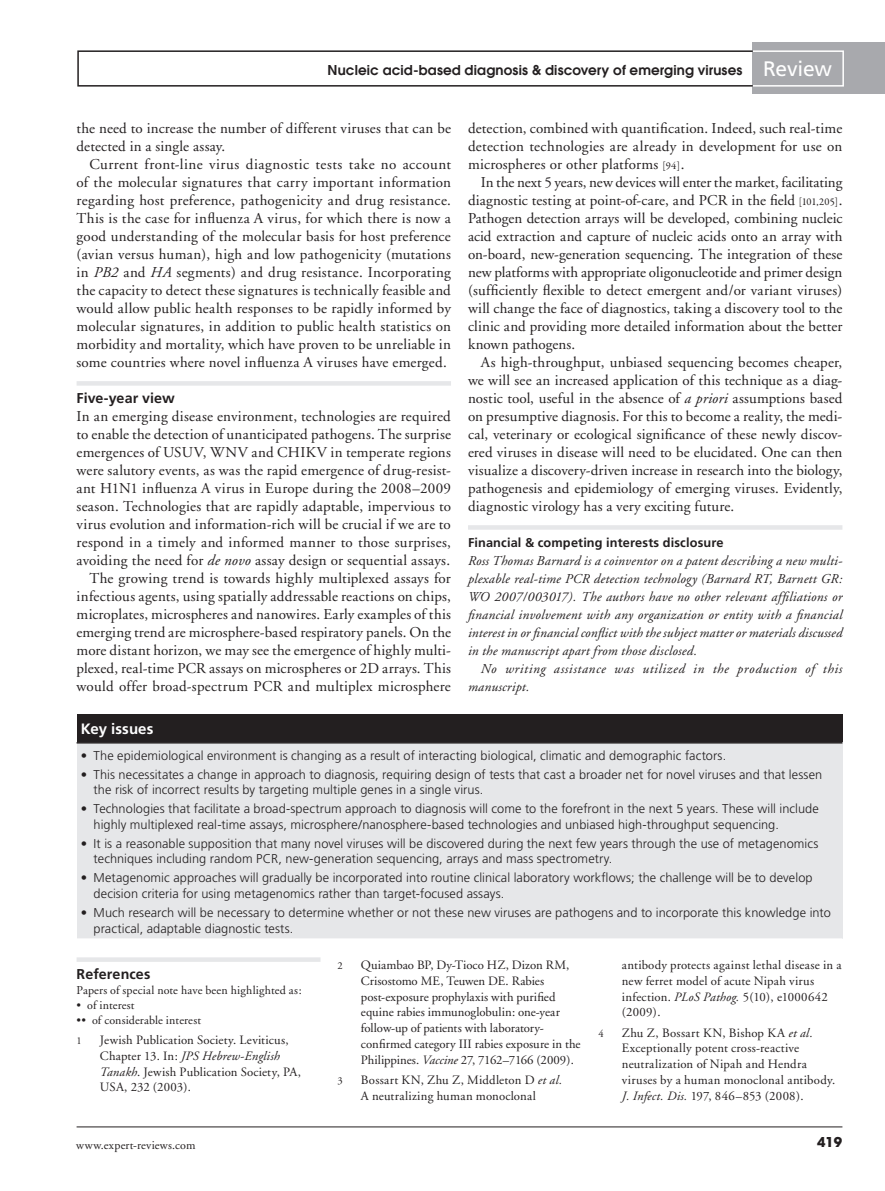
<style>
.page{position:relative;width:885px;height:1191px;background:#fff}
.page>*{position:absolute;margin:0;border:0;box-sizing:border-box;transform-origin:0 0}
.bodyindent{font:15px/18px "Adobe Garamond";letter-spacing:.01em;color:#231f20;text-align:justify}
.bodyfirst{font:15px/18px "Adobe Garamond";letter-spacing:.02em;color:#231f20;text-align:justify}
.tabletitle{font:700 15px "Frutiger";letter-spacing:.005em;color:#fff}
.crosshead1{font:700 14.25px "Frutiger";letter-spacing:.005em;color:#231f20}
.ackbodyfirst{font:italic 13.5px/18px "Adobe Garamond";letter-spacing:.015em;color:#231f20;text-align:justify}
.ackbodyindent{font:italic 13.5px/18px "Adobe Garamond";letter-spacing:.045em;color:#231f20}
.t1{font:600 13.5px "Avant Garde";letter-spacing:.01em;color:#231f20}
.t2{font:700 13.5px "Avant Garde";color:#231f20}
.boxbullet{font:300 12.75px/15.8px "Frutiger";letter-spacing:.005em;color:#231f20}
.reference{font:12.75px/15.8px "Adobe Garamond";letter-spacing:.01em;color:#231f20}
.ackhead{font:700 12.75px "Frutiger";letter-spacing:.01em;color:#231f20}
.refblurb{font:12px "Adobe Garamond";letter-spacing:.015em;color:#231f20}
.reference-2{font:10.5px "Adobe Garamond";color:#231f20}
.s1{font-family:"Frutiger";font-weight:400;font-size:21px;color:#fff}
.s2{font-style:italic}
.s3{font-family:"Garamond Premr Pro";font-size:10.5px}
</style>
<div class="page">
<hr style="left:77px;top:1126px;width:765px;height:1px;background:#231f20">
<div style="left:752px;top:43px;width:132px;height:51px;background:#a8a9ad"></div>
<div style="left:751px;top:50px;width:92px;height:37px;border:2px solid #fff"></div>
<div style="left:77px;top:50px;width:676px;height:37px;border:2px solid #231f20"></div>
<div style="left:77px;top:381px;width:374px;height:5px;background:#e6e7e9"></div>
<div style="left:468px;top:525px;width:374px;height:5px;background:#e6e7e9"></div>
<div style="left:77px;top:714px;width:765px;height:29px;background:#231f20"></div>
<div style="left:77px;top:743px;width:765px;height:196px;background:#e6e7e9"></div>
<hr style="left:77px;top:938px;width:765px;height:1px;background:#fff">
<div style="left:77px;top:957px;width:243px;height:5px;background:#e6e7e9"></div>
<p class="t1" style="left:327px;top:62px;width:506px">Nucleic acid-based diagnosis &amp; discovery of emerging viruses <span class="s1">Review</span></p>
<p class="bodyindent" style="left:77px;top:119px;width:376px">the need to increase the number of different viruses that can be detected in a single assay.</p>
<p class="bodyindent" style="left:77px;top:155px;width:376px;text-indent:13px">Current front-line virus diagnostic tests take no account of the molecular signatures that carry important information regarding host preference, pathogenicity and drug resistance.<br>This is the case for influenza A virus, for which there is now a good understanding of the molecular basis for host preference (avian versus human), high and low pathogenicity (mutations in <span class="s2">PB2</span> and <span class="s2">HA</span> segments) and drug resistance. Incorporating the capacity to detect these signatures is technically feasible and would allow public health responses to be rapidly informed by molecular signatures, in addition to public health statistics on morbidity and mortality, which have proven to be unreliable in some countries where novel influenza A viruses have emerged.</p>
<p class="crosshead1" style="left:77px;top:389px;width:100px">Five-year view</p>
<p class="bodyfirst" style="left:77px;top:407px;width:376px">In an emerging disease environment, technologies are required to enable the detection of unanticipated pathogens. The surprise emergences of USUV, WNV and CHIKV in temperate regions were salutory events, as was the rapid emergence of drug-resist&shy;ant H1N1 influenza A virus in Europe during the 2008–2009 season. Technologies that are rapidly adaptable, impervious to virus evolution and information-rich will be crucial if we are to respond in a timely and informed manner to those surprises, avoiding the need for <span class="s2">de novo</span> assay design or sequential assays.</p>
<p class="bodyindent" style="left:77px;top:569px;width:376px;text-indent:13px">The growing trend is towards highly multiplexed assays for infectious agents, using spatially addressable reactions on chips, microplates, microspheres and nanowires. Early examples of this emerging trend are microsphere-based respiratory panels. On the more distant horizon, we may see the emergence of highly multi&shy;plexed, real-time PCR assays on microspheres or 2D arrays. This would offer broad-spectrum PCR and multiplex microsphere</p>
<p class="bodyindent" style="left:468px;top:119px;width:376px">detection, combined with quantification. Indeed, such real-time detection technologies are already in development for use on microspheres or other platforms <span class="s3">[94]</span>.</p>
<p class="bodyindent" style="left:468px;top:173px;width:376px;text-indent:13px">In the next 5 years, new devices will enter the market, facilitating diagnostic testing at point-of-care, and PCR in the field <span class="s3">[101,205]</span>.<br>Pathogen detection arrays will be developed, combining nucleic acid extraction and capture of nucleic acids onto an array with on-board, new-generation sequencing. The integration of these new platforms with appropriate oligonucleotide and primer design (sufficiently flexible to detect emergent and/or variant viruses) will change the face of diagnostics, taking a discovery tool to the clinic and providing more detailed information about the better known pathogens.</p>
<p class="bodyindent" style="left:468px;top:353px;width:376px;text-indent:13px">As high-throughput, unbiased sequencing becomes cheaper, we will see an increased application of this technique as a diag&shy;nostic tool, useful in the absence of <span class="s2">a priori</span> assumptions based on presumptive diagnosis. For this to become a reality, the medi&shy;cal, veterinary or ecological significance of these newly discov&shy;ered viruses in disease will need to be elucidated. One can then visualize a discovery-driven increase in research into the biology, pathogenesis and epidemiology of emerging viruses. Evidently, diagnostic virology has a very exciting future.</p>
<p class="ackhead" style="left:468px;top:535px;width:257px">Financial &amp; competing interests disclosure</p>
<p class="ackbodyfirst" style="left:468px;top:552px;width:376px">Ross Thomas Barnard is a coinventor on a patent describing a new multi&shy;plexable real-time PCR detection technology (Barnard RT, Barnett GR:<br>WO 2007/003017). The authors have no other relevant affiliations or financial involvement with any organization or entity with a financial interest in or financial conflict with the subject matter or materials discussed in the manuscript apart from those disclosed.</p>
<p class="ackbodyindent" style="left:468px;top:660px;width:376px;text-indent:13px">No writing assistance was utilized in the production of this manuscript.</p>
<p class="tabletitle" style="left:81px;top:720px;width:74px">Key issues</p>
<p class="boxbullet" style="left:81px;top:747px;width:646px">• The epidemiological environment is changing as a result of interacting biological, climatic and demographic factors.</p>
<p class="boxbullet" style="left:94px;top:766px;width:730px;text-indent:-13px">• This necessitates a change in approach to diagnosis, requiring design of tests that cast a broader net for novel viruses and that lessen the risk of incorrect results by targeting multiple genes in a single virus.</p>
<p class="boxbullet" style="left:94px;top:801px;width:726px;text-indent:-13px">• Technologies that facilitate a broad-spectrum approach to diagnosis will come to the forefront in the next 5 years. These will include highly multiplexed real-time assays, microsphere/nanosphere-based technologies and unbiased high-throughput sequencing.</p>
<p class="boxbullet" style="left:94px;top:835px;width:726px;text-indent:-13px">• It is a reasonable supposition that many novel viruses will be discovered during the next few years through the use of metagenomics techniques including random PCR, new-generation sequencing, arrays and mass spectrometry.</p>
<p class="boxbullet" style="left:94px;top:870px;width:720px;text-indent:-13px">• Metagenomic approaches will gradually be incorporated into routine clinical laboratory workflows; the challenge will be to develop decision criteria for using metagenomics rather than target-focused assays.</p>
<p class="boxbullet" style="left:94px;top:904px;width:738px;text-indent:-13px">• Much research will be necessary to determine whether or not these new viruses are pathogens and to incorporate this knowledge into practical, adaptable diagnostic tests.</p>
<p class="crosshead1" style="left:77px;top:965px;width:75px">References</p>
<p class="refblurb" style="left:77px;top:983px;width:226px">Papers of special note have been highlighted as:</p>
<p class="refblurb" style="left:77px;top:998px;width:60px">• of interest</p>
<p class="refblurb" style="left:77px;top:1013px;width:126px">•• of considerable interest</p>
<p class="reference-2" style="left:77px;top:1035px;width:7px">1</p>
<p class="reference" style="left:100px;top:1032px;width:202px">Jewish Publication Society. Leviticus, Chapter 13. In: <span class="s2">JPS Hebrew-English Tanakh</span>. Jewish Publication Society, PA, USA, 232 (2003).</p>
<p class="reference-2" style="left:337px;top:960px;width:7px">2</p>
<p class="reference" style="left:361px;top:957px;width:221px">Quiambao BP, Dy-Tioco HZ, Dizon RM, Crisostomo ME, Teuwen DE. Rabies post-exposure prophylaxis with purified equine rabies immunoglobulin: one-year follow-up of patients with laboratory&shy;confirmed category III rabies exposure in the Philippines. <span class="s2">Vaccine</span> 27, 7162–7166 (2009).</p>
<p class="reference-2" style="left:337px;top:1075px;width:7px">3</p>
<p class="reference" style="left:361px;top:1072px;width:203px">Bossart KN, Zhu Z, Middleton D <span class="s2">et al.<br></span>A neutralizing human monoclonal</p>
<p class="reference" style="left:621px;top:957px;width:221px">antibody protects against lethal disease in a new ferret model of acute Nipah virus infection. <span class="s2">PLoS Pathog.</span> 5(10), e1000642 (2009).</p>
<p class="reference-2" style="left:598px;top:1027px;width:7px">4</p>
<p class="reference" style="left:621px;top:1025px;width:215px">Zhu Z, Bossart KN, Bishop KA <span class="s2">et al.<br></span>Exceptionally potent cross-reactive neutralization of Nipah and Hendra viruses by a human monoclonal antibody.<br><span class="s2">J. Infect. Dis.</span> 197, 846–853 (2008).</p>
<p class="refblurb" style="left:76px;top:1138px;width:121px">www.expert-reviews.com</p>
<p class="t2" style="left:816px;top:1133px;width:27px">419</p>
</div>
